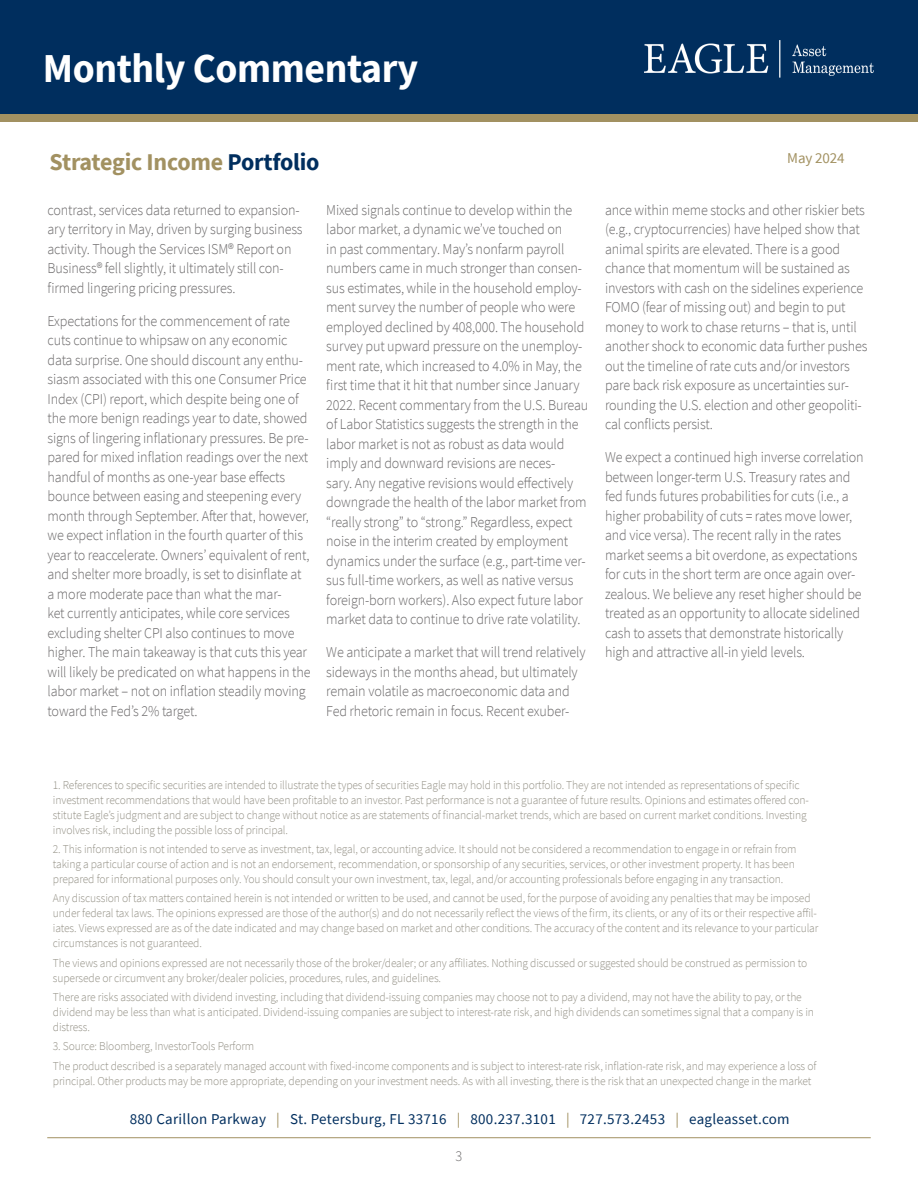
<style>
.page{position:relative;width:918px;height:1188px;background:#fff}
.page>*{position:absolute;margin:0;border:0;box-sizing:border-box;transform-origin:0 0}
.t1{font:700 40.95px "Source Sans Pro";letter-spacing:-.01em;color:#fff}
.t2{font:700 24px "Source Sans Pro";letter-spacing:-.01em;color:#a29161}
.Footnote_disclosures{font:300 15px/19.5px "Source Sans Pro";letter-spacing:-.01em;color:#696768;scale:.94 1}
.t3{font:15px "Source Sans Pro";letter-spacing:.02em;color:#002e5e}
.t4{font:15px "Source Sans Pro";letter-spacing:-.01em;color:#a29161}
.t5{font:15px "Source Sans Variable";color:#696768;scale:.95 1}
.Disclosure_Copy{font:300 12px/15px "Source Sans Pro";letter-spacing:-.01em;color:#939085;scale:.96 1}
.s1{color:#002e5e}
.s2{color:#a29161}
</style>
<div class="page">
<div style="left:0;top:0;width:918px;height:116px;background:#002e5e"></div>
<div style="left:0;top:114px;width:918px;height:8px;background:#a29161"></div>
<hr style="left:47px;top:1137px;width:824px;height:1px;background:#a29161">
<img style="left:645px;top:40px;width:229px;height:38px">
<h1 class="t1" style="left:43px;top:40px;width:377px">Monthly Commentary</h1>
<p class="t2" style="left:50px;top:146px;width:271px">Strategic Income <span class="s1">Portfolio</span></p>
<p class="Footnote_disclosures" style="left:48px;top:200px;width:273px">contrast, services data returned to expansion&shy;ary territory in May, driven by surging business activity. Though the Services ISM® Report on Business® fell slightly, it ultimately still con&shy;firmed lingering pricing pressures.</p>
<p class="Footnote_disclosures" style="left:48px;top:311px;width:281px">Expectations for the commencement of rate cuts continue to whipsaw on any economic data surprise. One should discount any enthu&shy;siasm associated with this one Consumer Price Index (CPI) report, which despite being one of the more benign readings year to date, showed signs of lingering inflationary pressures. Be pre&shy;pared for mixed inflation readings over the next handful of months as one-year base effects bounce between easing and steepening every month through September. After that, however, we expect inflation in the fourth quarter of this year to reaccelerate. Owners’ equivalent of rent, and shelter more broadly, is set to disinflate at a more moderate pace than what the mar-<br>ket currently anticipates, while core services excluding shelter CPI also continues to move higher. The main takeaway is that cuts this year will likely be predicated on what happens in the labor market – not on inflation steadily moving toward the Fed’s 2% target.</p>
<p class="Footnote_disclosures" style="left:326px;top:200px;width:280px">Mixed signals continue to develop within the labor market, a dynamic we’ve touched on<br>in past commentary. May’s nonfarm payroll numbers came in much stronger than consen&shy;sus estimates, while in the household employ&shy;ment survey the number of people who were employed declined by 408,000. The household survey put upward pressure on the unemploy&shy;ment rate, which increased to 4.0% in May, the first time that it hit that number since January 2022. Recent commentary from the U.S. Bureau of Labor Statistics suggests the strength in the labor market is not as robust as data would imply and downward revisions are neces-<br>sary. Any negative revisions would effectively downgrade the health of the labor market from “really strong” to “strong.” Regardless, expect noise in the interim created by employment dynamics under the surface (e.g., part-time ver&shy;sus full-time workers, as well as native versus foreign-born workers). Also expect future labor market data to continue to drive rate volatility.</p>
<p class="Footnote_disclosures" style="left:326px;top:643px;width:277px">We anticipate a market that will trend relatively sideways in the months ahead, but ultimately remain volatile as macroeconomic data and Fed rhetoric remain in focus. Recent exuber-</p>
<p class="t4" style="left:787px;top:149px;width:59px">May 2024</p>
<p class="Footnote_disclosures" style="left:605px;top:200px;width:281px">ance within meme stocks and other riskier bets (e.g., cryptocurrencies) have helped show that animal spirits are elevated. There is a good chance that momentum will be sustained as investors with cash on the sidelines experience FOMO (fear of missing out) and begin to put money to work to chase returns – that is, until another shock to economic data further pushes out the timeline of rate cuts and/or investors pare back risk exposure as uncertainties sur&shy;rounding the U.S. election and other geopoliti&shy;cal conflicts persist.</p>
<p class="Footnote_disclosures" style="left:605px;top:448px;width:277px">We expect a continued high inverse correlation between longer-term U.S. Treasury rates and fed funds futures probabilities for cuts (i.e., a higher probability of cuts = rates move lower, and vice versa). The recent rally in the rates market seems a bit overdone, as expectations for cuts in the short term are once again over&shy;zealous. We believe any reset higher should be treated as an opportunity to allocate sidelined cash to assets that demonstrate historically high and attractive all-in yield levels.</p>
<p class="Disclosure_Copy" style="left:53px;top:777px;width:789px">1. References to specific securities are intended to illustrate the types of securities Eagle may hold in this portfolio. They are not intended as representations of specific investment recommendations that would have been profitable to an investor. Past performance is not a guarantee of future results. Opinions and estimates offered con&shy;stitute Eagle’s judgment and are subject to change without notice as are statements of financial-market trends, which are based on current market conditions. Investing involves risk, including the possible loss of principal.</p>
<p class="Disclosure_Copy" style="left:53px;top:842px;width:776px">2. This information is not intended to serve as investment, tax, legal, or accounting advice. It should not be considered a recommendation to engage in or refrain from taking a particular course of action and is not an endorsement, recommendation, or sponsorship of any securities, services, or other investment property. It has been prepared for informational purposes only. You should consult your own investment, tax, legal, and/or accounting professionals before engaging in any transaction.</p>
<p class="Disclosure_Copy" style="left:53px;top:891px;width:799px">Any discussion of tax matters contained herein is not intended or written to be used, and cannot be used, for the purpose of avoiding any penalties that may be imposed under federal tax laws. The opinions expressed are those of the author(s) and do not necessarily reflect the views of the firm, its clients, or any of its or their respective affil&shy;iates. Views expressed are as of the date indicated and may change based on market and other conditions. The accuracy of the content and its relevance to your particular circumstances is not guaranteed.</p>
<p class="Disclosure_Copy" style="left:53px;top:955px;width:787px">The views and opinions expressed are not necessarily those of the broker/dealer; or any affiliates. Nothing discussed or suggested should be construed as permission to supersede or circumvent any broker/dealer policies, procedures, rules, and guidelines.</p>
<p class="Disclosure_Copy" style="left:53px;top:990px;width:794px">There are risks associated with dividend investing, including that dividend-issuing companies may choose not to pay a dividend, may not have the ability to pay, or the dividend may be less than what is anticipated. Dividend-issuing companies are subject to interest-rate risk, and high dividends can sometimes signal that a company is in distress.</p>
<p class="Disclosure_Copy" style="left:53px;top:1039px;width:211px">3. Source: Bloomberg, InvestorTools Perform</p>
<p class="Disclosure_Copy" style="left:53px;top:1058px;width:797px">The product described is a separately managed account with fixed-income components and is subject to interest-rate risk, inflation-rate risk, and may experience a loss of principal. Other products may be more appropriate, depending on your investment needs. As with all investing, there is the risk that an unexpected change in the market</p>
<p class="t3" style="left:130px;top:1110px;width:661px">880 Carillon Parkway <span class="s2">|</span> St. Petersburg, FL 33716 <span class="s2">|</span> 800.237.3101 <span class="s2">|</span> 727.573.2453 <span class="s2">|</span> eagleasset.com</p>
<p class="t5" style="left:456px;top:1147px;width:9px">3</p>
</div>
